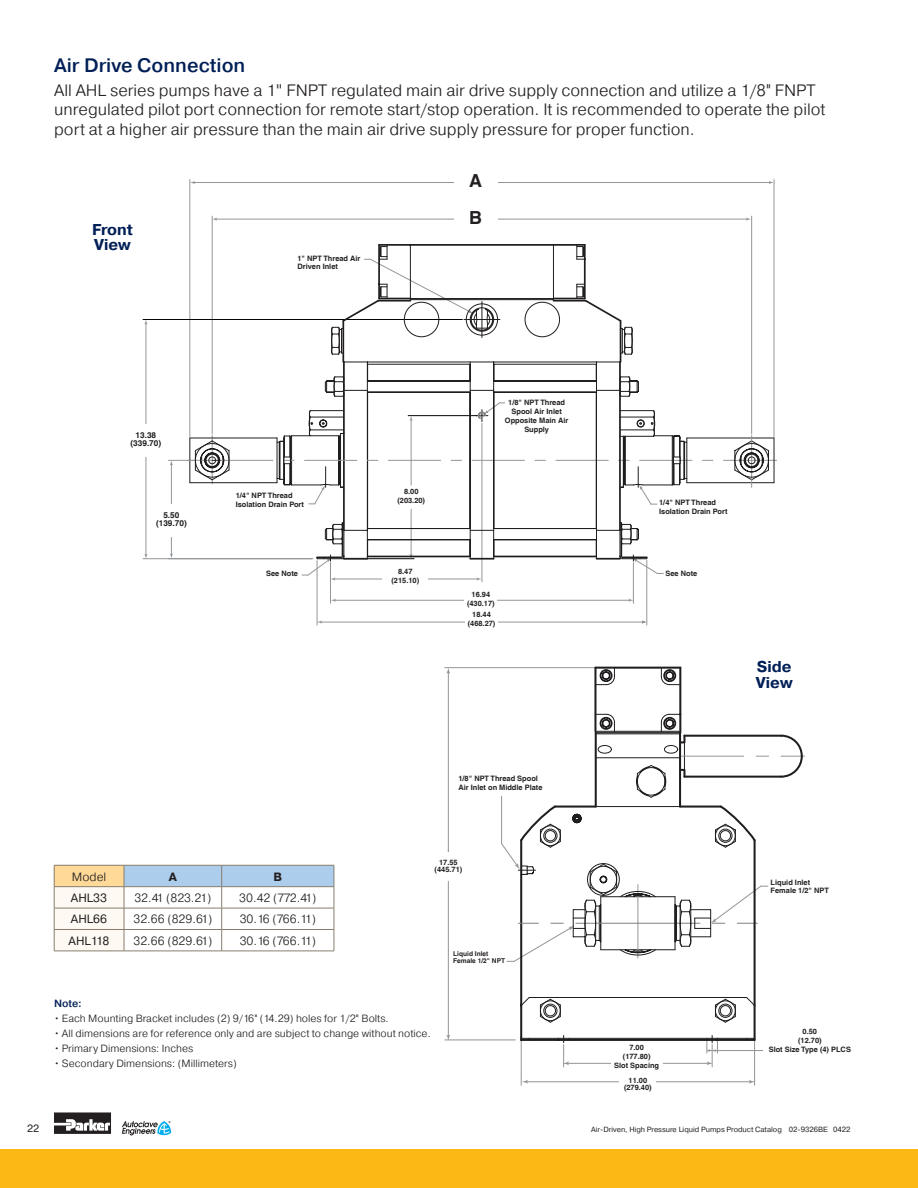
<style>
.page{position:relative;width:918px;height:1188px;background:#fff}
.page>*{position:absolute;margin:0;border:0;box-sizing:border-box;transform-origin:0 0}
.t1{font:500 19.5px "Pragmatica";color:#001f56}
.t2{font:700 18px "Helvetica LT";color:#231f20}
.t3{font:300 16.5px/19.5px "Pragmatica";color:#231f20}
.t4{font:700 15.75px "Pragmatica";color:#001f56}
.t5{font:300 12px "Pragmatica";color:#231f20}
.t6{font:12px "Pragmatica";color:#231f20}
.t7{font:700 12px "Pragmatica";color:#231f20}
.t8{font:300 10.5px "Pragmatica";color:#231f20}
.t9{font:500 10.5px "Pragmatica";color:#001f56}
.t10{font:10.5px "Pragmatica";color:#231f20}
.t11{font:700 8.25px/8.2px "Helvetica LT";color:#231f20;text-align:center}
.t12{font:7.5px "Pragmatica";color:#231f20}
.t13{font:700 7.35px/8.9px "Helvetica LT";color:#231f20;text-align:center}
.t14{font:700 6.6px "Helvetica LT";color:#231f20}
.s1{font-family:"Helvetica Neue LT Std";font-weight:400;font-stretch:condensed}
.s2{font-family:"Helvetica LT";font-weight:400;font-stretch:condensed}
</style>
<div class="page">
<svg style="left:54px;top:1112px;width:57px;height:22px"></svg>
<svg style="left:122px;top:1121px;width:49px;height:15px"></svg>
<div style="left:0;top:1150px;width:918px;height:38px;background:#fcb814"></div>
<svg style="left:54px;top:865px;width:281px;height:86px"></svg>
<hr style="left:54px;top:951px;width:70px;height:1px;background:#887d6e">
<hr style="left:124px;top:951px;width:98px;height:1px;background:#887d6e">
<hr style="left:222px;top:951px;width:112px;height:1px;background:#887d6e">
<hr style="left:445px;top:1039px;width:70px;height:1px;background:#939698">
<hr style="left:445px;top:667px;width:149px;height:1px;background:#939698">
<hr style="left:448px;top:850px;width:1px;height:186px;background:#939698">
<svg style="left:446px;top:1035px;width:4px;height:6px"></svg>
<hr style="left:448px;top:672px;width:1px;height:179px;background:#939698">
<svg style="left:446px;top:668px;width:4px;height:6px"></svg>
<hr style="left:567px;top:1063px;width:56px;height:1px;background:#939698">
<hr style="left:653px;top:1063px;width:55px;height:1px;background:#939698">
<hr style="left:521px;top:1042px;width:1px;height:43px;background:#939698">
<hr style="left:754px;top:1041px;width:1px;height:44px;background:#939698">
<hr style="left:526px;top:1081px;width:103px;height:1px;background:#939698">
<svg style="left:522px;top:1080px;width:6px;height:4px"></svg>
<hr style="left:647px;top:1081px;width:104px;height:1px;background:#939698">
<svg style="left:749px;top:1080px;width:5px;height:4px"></svg>
<hr style="left:521px;top:1039px;width:37px;height:2px;background:#201d1e">
<hr style="left:558px;top:1039px;width:159px;height:2px;background:#201d1e">
<hr style="left:717px;top:1039px;width:38px;height:2px;background:#201d1e">
<svg style="left:522px;top:1023px;width:232px;height:16px"></svg>
<hr style="left:520px;top:1005px;width:2px;height:35px;background:#201d1e">
<svg style="left:558px;top:1035px;width:11px;height:32px"></svg>
<svg style="left:706px;top:1035px;width:12px;height:32px"></svg>
<hr style="left:754px;top:1005px;width:2px;height:35px;background:#201d1e">
<svg style="left:501px;top:667px;width:304px;height:356px"></svg>
<hr style="left:717px;top:1050px;width:63px;height:1px;background:#939698">
<div style="left:458px;top:776px;width:90px;height:18px;background:#fff"></div>
<div style="left:611px;top:1044px;width:51px;height:27px;background:#fff"></div>
<div style="left:620px;top:1077px;width:36px;height:17px;background:#fff"></div>
<div style="left:763px;top:1029px;width:93px;height:28px;background:#fff"></div>
<div style="left:430px;top:852px;width:37px;height:28px;background:#fff"></div>
<hr style="left:774px;top:180px;width:1px;height:257px;background:#939698">
<hr style="left:189px;top:180px;width:1px;height:257px;background:#939698">
<hr style="left:490px;top:182px;width:280px;height:1px;background:#939698">
<hr style="left:194px;top:182px;width:279px;height:1px;background:#939698">
<hr style="left:212px;top:216px;width:1px;height:218px;background:#939698">
<hr style="left:751px;top:216px;width:1px;height:218px;background:#939698">
<hr style="left:216px;top:219px;width:257px;height:1px;background:#939698">
<svg style="left:212px;top:218px;width:5px;height:3px"></svg>
<hr style="left:490px;top:219px;width:257px;height:1px;background:#939698">
<hr style="left:330px;top:563px;width:1px;height:40px;background:#939698">
<hr style="left:633px;top:563px;width:1px;height:40px;background:#939698">
<hr style="left:334px;top:600px;width:139px;height:1px;background:#939698">
<hr style="left:490px;top:600px;width:140px;height:1px;background:#939698">
<svg style="left:628px;top:599px;width:6px;height:3px"></svg>
<hr style="left:646px;top:560px;width:1px;height:65px;background:#939698">
<hr style="left:317px;top:560px;width:1px;height:65px;background:#939698">
<hr style="left:490px;top:622px;width:153px;height:1px;background:#939698">
<svg style="left:642px;top:620px;width:6px;height:4px"></svg>
<hr style="left:321px;top:622px;width:152px;height:1px;background:#939698">
<svg style="left:317px;top:620px;width:5px;height:4px"></svg>
<hr style="left:143px;top:319px;width:319px;height:1px;background:#050504">
<hr style="left:143px;top:558px;width:169px;height:1px;background:#939698">
<hr style="left:146px;top:323px;width:1px;height:114px;background:#939698">
<svg style="left:144px;top:320px;width:4px;height:5px"></svg>
<hr style="left:146px;top:445px;width:1px;height:110px;background:#939698">
<svg style="left:144px;top:554px;width:4px;height:5px"></svg>
<svg style="left:168px;top:243px;width:609px;height:339px"></svg>
<svg style="left:283px;top:310px;width:398px;height:234px"></svg>
<div style="left:454px;top:174px;width:43px;height:16px;background:#fff"></div>
<div style="left:505px;top:400px;width:64px;height:38px;background:#fff"></div>
<div style="left:659px;top:499px;width:109px;height:21px;background:#fff"></div>
<div style="left:666px;top:571px;width:44px;height:16px;background:#fff"></div>
<div style="left:389px;top:489px;width:45px;height:20px;background:#fff"></div>
<div style="left:383px;top:568px;width:45px;height:21px;background:#fff"></div>
<div style="left:464px;top:592px;width:33px;height:20px;background:#fff"></div>
<div style="left:465px;top:612px;width:33px;height:19px;background:#fff"></div>
<div style="left:266px;top:571px;width:33px;height:8px;background:#fff"></div>
<div style="left:236px;top:493px;width:69px;height:16px;background:#fff"></div>
<div style="left:153px;top:504px;width:37px;height:33px;background:#fff"></div>
<div style="left:128px;top:424px;width:36px;height:33px;background:#fff"></div>
<div style="left:454px;top:211px;width:43px;height:16px;background:#fff"></div>
<p class="t1" style="left:54px;top:53px;width:193px">Air Drive Connection</p>
<p class="t3" style="left:54px;top:80px;width:773px">All AHL series pumps have a 1<span class="s1">"</span> FNPT regulated main air drive supply connection and utilize a 1/8<span class="s2">"</span> FNPT unregulated pilot port connection for remote start/stop operation. It is recommended to operate the pilot port at a higher air pressure than the main air drive supply pressure for proper function.</p>
<p class="t4" style="left:92px;top:219px;width:42px">Front</p>
<p class="t4" style="left:94px;top:235px;width:38px">View</p>
<p class="t13" style="left:298px;top:254px;width:65px">1" NPT Thread Air</p>
<p class="t13" style="left:298px;top:262px;width:42px">Driven Inlet</p>
<p class="t2" style="left:469px;top:169px;width:14px">A</p>
<p class="t2" style="left:469px;top:206px;width:14px">B</p>
<p class="t11" style="left:131px;top:431px;width:32px">13.38 (339.70)</p>
<p class="t11" style="left:156px;top:511px;width:32px">5.50 (139.70)</p>
<p class="t13" style="left:236px;top:491px;width:70px;text-align:left">1/4" NPT Thread<br>Isolation Drain Port</p>
<p class="t13" style="left:266px;top:569px;width:33px">See Note</p>
<p class="t5" style="left:72px;top:869px;width:36px">Model</p>
<p class="t7" style="left:169px;top:869px;width:10px">A</p>
<p class="t7" style="left:273px;top:869px;width:10px">B</p>
<p class="t6" style="left:71px;top:891px;width:38px">AHL33</p>
<p class="t5" style="left:134px;top:890px;width:79px">32.41 (823.21)</p>
<p class="t5" style="left:239px;top:890px;width:79px">30.42 (772.41)</p>
<p class="t6" style="left:71px;top:912px;width:38px">AHL66</p>
<p class="t5" style="left:133px;top:912px;width:80px">32.66 (829.61)</p>
<p class="t5" style="left:240px;top:912px;width:78px">30.16 (766.11)</p>
<p class="t6" style="left:69px;top:933px;width:42px">AHL118</p>
<p class="t5" style="left:133px;top:933px;width:80px">32.66 (829.61)</p>
<p class="t5" style="left:240px;top:933px;width:78px">30.16 (766.11)</p>
<p class="t13" style="left:397px;top:487px;width:29px">8.00 (203.20)</p>
<p class="t13" style="left:392px;top:567px;width:29px">8.47 (215.10)</p>
<p class="t13" style="left:505px;top:398px;width:65px">1/8" NPT Thread<br>Spool Air Inlet<br>Opposite Main Air<br>Supply</p>
<p class="t13" style="left:467px;top:590px;width:29px">16.94 (430.17)</p>
<p class="t13" style="left:468px;top:610px;width:29px">18.44 (468.27)</p>
<p class="t13" style="left:458px;top:774px;width:86px;text-align:left">1/8" NPT Thread Spool<br>Air Inlet on Middle Plate</p>
<p class="t13" style="left:435px;top:858px;width:29px;line-height:7.4px">17.55 (445.71)</p>
<p class="t14" style="left:453px;top:950px;width:37px">Liquid Inlet</p>
<p class="t14" style="left:453px;top:957px;width:53px">Female 1/2" NPT</p>
<p class="t9" style="left:54px;top:997px;width:29px">Note:</p>
<p class="t8" style="left:54px;top:1012px;width:336px">• Each Mounting Bracket includes (2) 9/16<span class="s2">"</span> (14.29) holes for 1/2<span class="s2">"</span> Bolts.</p>
<p class="t8" style="left:54px;top:1027px;width:378px">• All dimensions are for reference only and are subject to change without notice.</p>
<p class="t8" style="left:54px;top:1042px;width:141px">• Primary Dimensions: Inches</p>
<p class="t8" style="left:54px;top:1057px;width:184px">• Secondary Dimensions: (Millimeters)</p>
<p class="t13" style="left:659px;top:498px;width:70px;text-align:left">1/4" NPT Thread<br>Isolation Drain Port</p>
<p class="t13" style="left:666px;top:569px;width:33px">See Note</p>
<p class="t4" style="left:757px;top:657px;width:36px">Side</p>
<p class="t4" style="left:756px;top:672px;width:38px">View</p>
<p class="t13" style="left:623px;top:1043px;width:29px">7.00 (177.80)</p>
<p class="t13" style="left:614px;top:1060px;width:46px">Slot Spacing</p>
<p class="t13" style="left:624px;top:1076px;width:29px;line-height:7.5px">11.00 (279.40)</p>
<p class="t13" style="left:771px;top:878px;width:41px">Liquid Inlet</p>
<p class="t13" style="left:771px;top:886px;width:60px">Female 1/2" NPT</p>
<p class="t13" style="left:803px;top:1027px;width:16px">0.50</p>
<p class="t13" style="left:798px;top:1036px;width:25px">(12.70)</p>
<p class="t13" style="left:769px;top:1045px;width:84px">Slot Size Type (4) PLCS</p>
<h3 class="t10" style="left:27px;top:1122px;width:14px">22</h3>
<p class="t12" style="left:591px;top:1125px;width:261px">Air-Driven, High Pressure Liquid Pumps Product Catalog 02-9326BE 0422</p>
</div>
